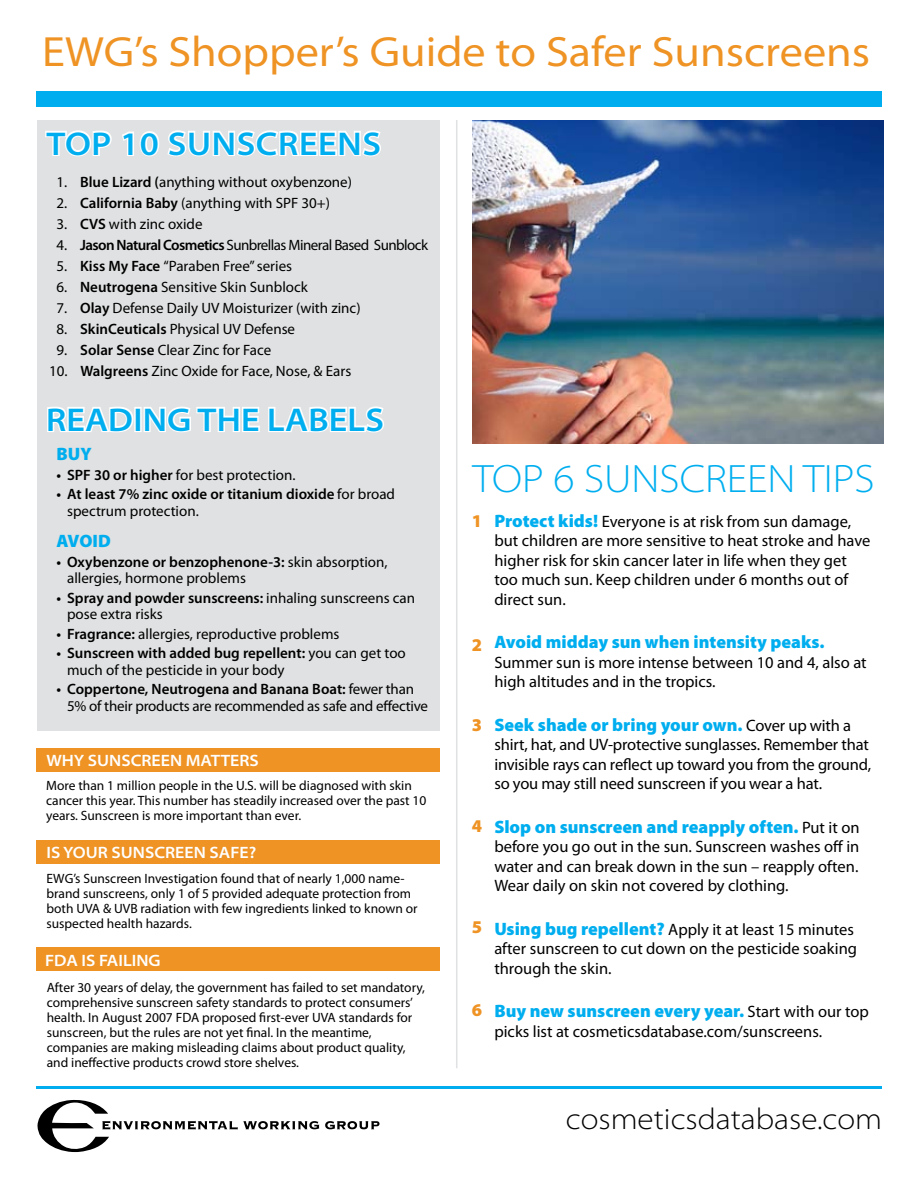
<style>
.page{position:relative;width:918px;height:1188px;background:#fff}
.page>*{position:absolute;margin:0;border:0;box-sizing:border-box;transform-origin:0 0}
.t1{font:semi-expanded 42.45px "Myriad Pro";color:#ee9324}
.t2{font:300 semi-expanded 39.75px "Myriad Pro";color:#00aeef}
.t3{font:600 semi-expanded 33px "Myriad Pro";letter-spacing:.005em;color:#00aeef}
.t4{font:300 semi-expanded 30px "Myriad Pro";color:#000}
.t5{font:900 18px "Myriad Pro";color:#00aeef}
.t6{font:900 18px "Myriad Pro";color:#ee9324}
.t7{font:16.5px/19.5px "Myriad Pro";color:#000}
.t8{font:600 semi-expanded 16.5px "Myriad Pro";color:#fff}
.t9{font:15px/16.5px "Myriad Pro";color:#000}
.t10{font:600 15px/16.5px "Myriad Pro";color:#000}
.t11{font:15px "Myriad Pro";letter-spacing:-.04em;color:#000}
.t12{font:13.5px/15px "Myriad Pro";color:#000}
.s1{font-weight:600}
.s2{font-weight:400}
.s3{font-weight:900;font-size:18px;color:#00aeef}
.s4{font-weight:400;font-size:16.5px;color:#000}
</style>
<div class="page">
<div style="left:36px;top:748px;width:404px;height:24px;background:#ee9324"></div>
<div style="left:36px;top:840px;width:404px;height:23px;background:#ee9324"></div>
<div style="left:36px;top:948px;width:404px;height:23px;background:#ee9324"></div>
<div style="left:36px;top:92px;width:846px;height:15px;background:#00aeef"></div>
<hr style="left:36px;top:1086px;width:846px;height:3px;background:#00aeef">
<div style="left:37px;top:120px;width:403px;height:610px;background:#e0e1e2"></div>
<hr style="left:456px;top:120px;width:1px;height:948px;background:#e0e1e2">
<svg style="left:47px;top:407px;width:87px;height:25px"></svg>
<div style="left:134px;top:407px;width:8px;height:25px;border:3px solid #fff"></div>
<svg style="left:143px;top:406px;width:117px;height:26px"></svg>
<svg style="left:268px;top:406px;width:116px;height:27px"></svg>
<svg style="left:38px;top:1099px;width:281px;height:53px"></svg>
<svg style="left:325px;top:1121px;width:55px;height:8px"></svg>
<img style="left:472px;top:120px;width:411px;height:324px">
<svg style="left:45px;top:130px;width:67px;height:27px"></svg>
<svg style="left:122px;top:130px;width:259px;height:27px"></svg>
<h1 class="t1" style="left:42px;top:29px;width:830px">EWG’s Shopper’s Guide to Safer Sunscreens</h1>
<h3 class="t3" style="left:46px;top:125px;width:336px">TOP 10 SUNSCREENS</h3>
<p class="t9" style="left:57px;top:174px;width:297px">1. <span class="s1">Blue Lizard (</span>anything without oxybenzone)</p>
<p class="t9" style="left:57px;top:195px;width:275px">2. <span class="s1">California Baby</span> (anything with SPF 30+)</p>
<p class="t9" style="left:57px;top:216px;width:147px">3. <span class="s1">CVS</span> with zinc oxide</p>
<p class="t11" style="left:57px;top:236px;width:373px">4. <span class="s1">Jason Natural Cosmetics</span> Sunbrellas Mineral Based Sunblock</p>
<p class="t9" style="left:57px;top:258px;width:237px">5. <span class="s1">Kiss My Face</span> “Paraben Free” series</p>
<p class="t9" style="left:57px;top:279px;width:253px">6. <span class="s1">Neutrogena</span> Sensitive Skin Sunblock</p>
<p class="t9" style="left:57px;top:300px;width:305px">7. <span class="s1">Olay</span> Defense Daily UV Moisturizer (with zinc)</p>
<p class="t9" style="left:57px;top:321px;width:240px">8. <span class="s1">SkinCeuticals</span> Physical UV Defense</p>
<p class="t9" style="left:57px;top:342px;width:216px">9. <span class="s1">Solar Sense</span> Clear Zinc for Face</p>
<p class="t9" style="left:49px;top:363px;width:304px">10. <span class="s1">Walgreens</span> Zinc Oxide for Face, Nose, &amp; Ears</p>
<h3 class="t3" style="left:46px;top:401px;width:339px">READING THE LABELS</h3>
<p class="t5" style="left:57px;top:444px;width:37px">BUY</p>
<p class="t9" style="left:57px;top:467px;width:240px"><span class="s1">• SPF 30 or higher</span> for best protection.</p>
<p class="t10" style="left:67px;top:486px;width:329px;text-indent:-11px">• At least 7% zinc oxide or titanium dioxide <span class="s2">for broad spectrum protection.</span></p>
<p class="t5" style="left:57px;top:531px;width:56px">AVOID</p>
<p class="t9" style="left:67px;top:554px;width:322px;text-indent:-10px"><span class="s1">• Oxybenzone or benzophenone-3:</span> skin absorption, allergies, hormone problems</p>
<p class="t9" style="left:67px;top:590px;width:350px;text-indent:-10px"><span class="s1">• Spray and powder sunscreens:</span> inhaling sunscreens can pose extra risks</p>
<p class="t9" style="left:57px;top:626px;width:284px"><span class="s1">• Fragrance:</span> allergies, reproductive problems</p>
<p class="t9" style="left:67px;top:645px;width:340px;text-indent:-11px"><span class="s1">• Sunscreen with added bug repellent:</span> you can get too much of the pesticide in your body</p>
<p class="t9" style="left:67px;top:681px;width:363px;text-indent:-10px"><span class="s1">• Coppertone, Neutrogena and Banana Boat:</span> fewer than<br>5% of their products are recommended as safe and effective</p>
<p class="t8" style="left:46px;top:752px;width:214px">WHY SUNSCREEN MATTERS</p>
<p class="t12" style="left:46px;top:778px;width:382px">More than 1 million people in the U.S. will be diagnosed with skin cancer this year. This number has steadily increased over the past 10 years. Sunscreen is more important than ever.</p>
<p class="t8" style="left:46px;top:843px;width:212px">IS YOUR SUNSCREEN SAFE?</p>
<p class="t12" style="left:47px;top:871px;width:373px">EWG’s Sunscreen Investigation found that of nearly 1,000 name&shy;brand sunscreens, only 1 of 5 provided adequate protection from both UVA &amp; UVB radiation with few ingredients linked to known or suspected health hazards.</p>
<p class="t8" style="left:45px;top:951px;width:117px">FDA IS FAILING</p>
<p class="t12" style="left:47px;top:981px;width:380px">After 30 years of delay, the government has failed to set mandatory, comprehensive sunscreen safety standards to protect consumers’ health. In August 2007 FDA proposed first-ever UVA standards for sunscreen, but the rules are not yet final. In the meantime, companies are making misleading claims about product quality, and ineffective products crowd store shelves.</p>
<h2 class="t2" style="left:473px;top:456px;width:403px">TOP 6 SUNSCREEN TIPS</h2>
<p class="t6" style="left:472px;top:511px;width:12px">1</p>
<p class="t7" style="left:494px;top:512px;width:378px"><span class="s3">Protect kids!</span> Everyone is at risk from sun damage, but children are more sensitive to heat stroke and have higher risk for skin cancer later in life when they get too much sun. Keep children under 6 months out of direct sun.</p>
<p class="t5" style="left:494px;top:632px;width:332px">Avoid midday sun when intensity peaks.</p>
<p class="t7" style="left:494px;top:653px;width:374px">Summer sun is more intense between 10 and 4, also at high altitudes and in the tropics.</p>
<p class="t5" style="left:494px;top:714px;width:358px">Seek shade or bring your own. <span class="s4">Cover up with a</span></p>
<p class="t7" style="left:494px;top:735px;width:378px">shirt, hat, and UV-protective sunglasses. Remember that invisible rays can reflect up toward you from the ground, so you may still need sunscreen if you wear a hat.</p>
<p class="t5" style="left:494px;top:816px;width:367px">Slop on sunscreen and reapply often. <span class="s4">Put it on</span></p>
<p class="t7" style="left:494px;top:837px;width:366px;text-align:justify">before you go out in the sun. Sunscreen washes off in water and can break down in the sun – reapply often.<br>Wear daily on skin not covered by clothing.</p>
<p class="t7" style="left:494px;top:920px;width:364px"><span class="s3">Using bug repellent?</span> Apply it at least 15 minutes after sunscreen to cut down on the pesticide soaking through the skin.</p>
<p class="t5" style="left:494px;top:1001px;width:376px">Buy new sunscreen every year. <span class="s4">Start with our top</span></p>
<p class="t7" style="left:494px;top:1022px;width:329px">picks list at cosmeticsdatabase.com/sunscreens.</p>
<p class="t6" style="left:472px;top:635px;width:12px">2</p>
<p class="t6" style="left:472px;top:715px;width:12px">3</p>
<p class="t6" style="left:472px;top:816px;width:12px">4</p>
<p class="t6" style="left:472px;top:917px;width:12px">5</p>
<p class="t6" style="left:472px;top:1000px;width:12px">6</p>
<h3 class="t4" style="left:566px;top:1102px;width:318px">cosmeticsdatabase.com</h3>
</div>
